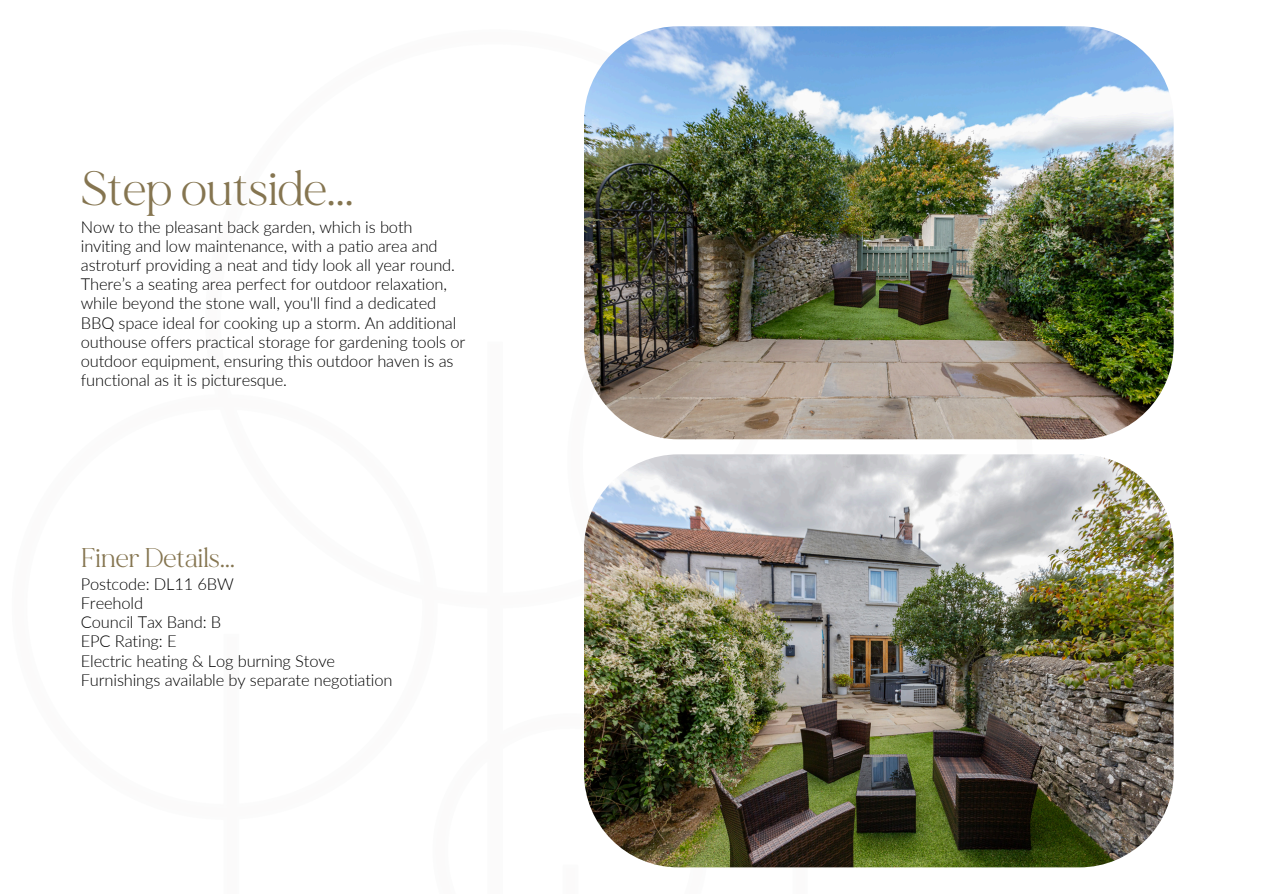
<style>
.page{position:relative;width:1263px;height:894px;background:#fff}
.page>*{position:absolute;margin:0;border:0;box-sizing:border-box;transform-origin:0 0}
.t1{font:48px "MADE Mirage";letter-spacing:-.01em;color:#857550}
.t2{font:27px "MADE Mirage";letter-spacing:-.01em;color:#857550}
.t3{font:300 16.5px/19.2px "Lato";letter-spacing:-.01em;color:#000}
</style>
<div class="page">
<img style="left:584px;top:454px;width:590px;height:413px;border-radius:94px">
<img style="left:584px;top:26px;width:590px;height:413px;border-radius:94px">
<h1 class="t1" style="left:81px;top:160px;width:275px">Step outside...</h1>
<p class="t3" style="left:81px;top:217px;width:386px">Now to the pleasant back garden, which is both inviting and low maintenance, with a patio area and astroturf providing a neat and tidy look all year round.<br>There’s a seating area perfect for outdoor relaxation, while beyond the stone wall, you'll find a dedicated BBQ space ideal for cooking up a storm. An additional outhouse offers practical storage for gardening tools or outdoor equipment, ensuring this outdoor haven is as functional as it is picturesque.</p>
<h2 class="t2" style="left:81px;top:541px;width:156px">Finer Details...</h2>
<p class="t3" style="left:81px;top:574px;width:155px">Postcode: DL11 6BW</p>
<p class="t3" style="left:81px;top:593px;width:64px">Freehold</p>
<p class="t3" style="left:81px;top:612px;width:142px">Council Tax Band: B</p>
<p class="t3" style="left:81px;top:631px;width:97px">EPC Rating: E</p>
<p class="t3" style="left:81px;top:650px;width:256px">Electric heating &amp; Log burning Stove</p>
<p class="t3" style="left:81px;top:669px;width:313px">Furnishings available by separate negotiation</p>
</div>
